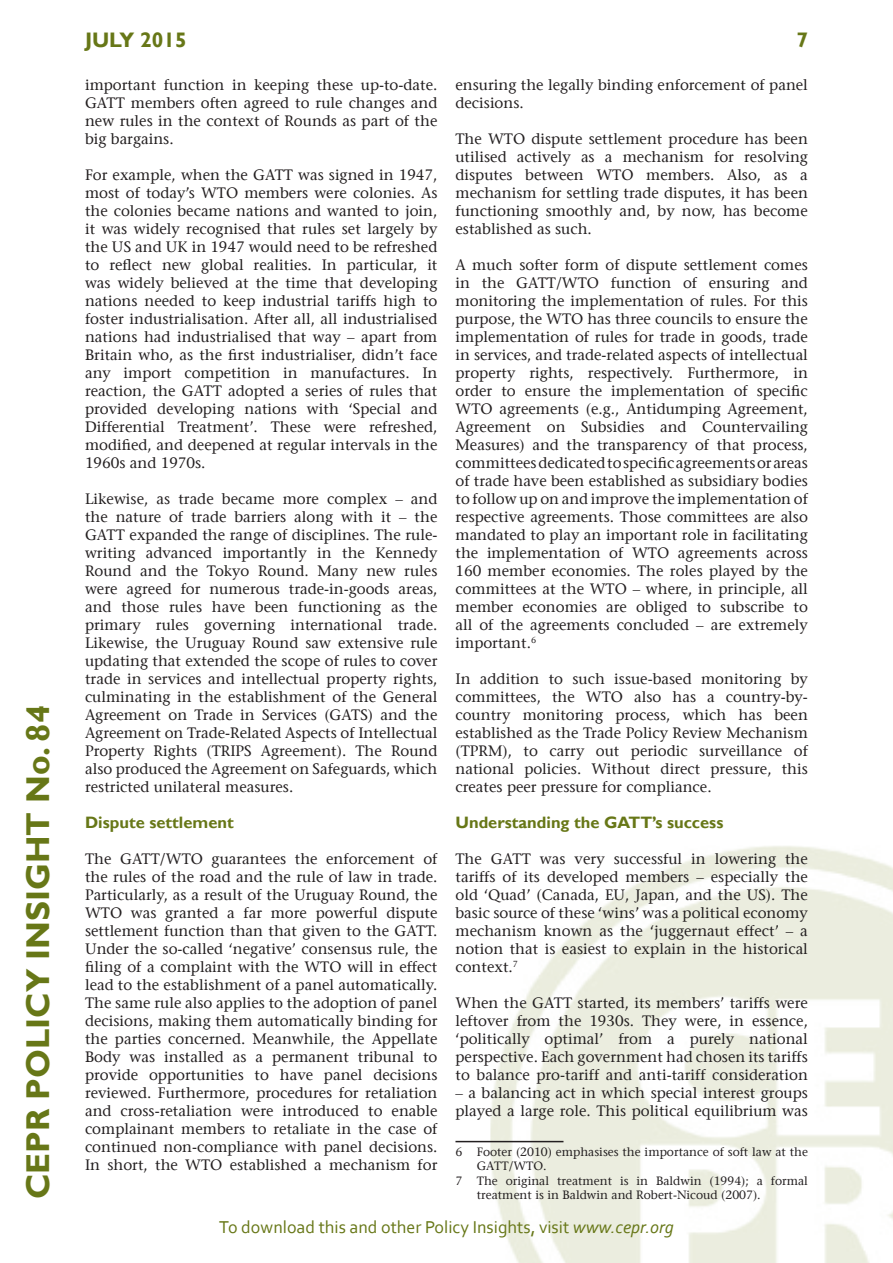
<style>
.page{position:relative;width:893px;height:1263px;background:#fff}
.page>*{position:absolute;margin:0;border:0;box-sizing:border-box;transform-origin:0 0}
.t1{font:700 33px "Gill Sans";color:#677717}
.t2{font:700 21px "Gill Sans";color:#677717}
.t3{font:18px "Corbel";color:#677717}
.t4{font:700 16.5px "Gill Sans";color:#677717}
.t5{font:15px/18px "Stone Serif";color:#231f20;text-align:justify}
.t6{font:12px "Stone Serif";color:#231f20}
.s1{font-style:italic}
</style>
<div class="page">
<img style="left:490px;top:846px;width:403px;height:417px">
<hr style="left:455px;top:1141px;width:108px;height:1px;background:#231f20">
<h1 class="t1" style="left:18px;top:1199px;width:496px;rotate:-90deg">CEPR POLICY INSIGHT No. 84</h1>
<h2 class="t2" style="left:85px;top:28px;width:103px">july 2015</h2>
<h2 class="t2" style="left:796px;top:28px;width:13px">7</h2>
<p class="t5" style="left:85px;top:76px;width:354px">important function in keeping these up-to-date.<br>GATT members often agreed to rule changes and new rules in the context of Rounds as part of the big bargains.</p>
<p class="t5" style="left:85px;top:166px;width:354px">For example, when the GATT was signed in 1947, most of today’s WTO members were colonies. As the colonies became nations and wanted to join, it was widely recognised that rules set largely by the US and UK in 1947 would need to be refreshed to reflect new global realities. In particular, it was widely believed at the time that developing nations needed to keep industrial tariffs high to foster industrialisation. After all, all industrialised nations had industrialised that way – apart from Britain who, as the first industrialiser, didn’t face any import competition in manufactures. In reaction, the GATT adopted a series of rules that provided developing nations with ‘Special and Differential Treatment’. These were refreshed, modified, and deepened at regular intervals in the 1960s and 1970s.</p>
<p class="t5" style="left:85px;top:490px;width:354px">Likewise, as trade became more complex – and the nature of trade barriers along with it – the GATT expanded the range of disciplines. The rule&shy;writing advanced importantly in the Kennedy Round and the Tokyo Round. Many new rules were agreed for numerous trade-in-goods areas, and those rules have been functioning as the primary rules governing international trade.<br>Likewise, the Uruguay Round saw extensive rule updating that extended the scope of rules to cover trade in services and intellectual property rights, culminating in the establishment of the General Agreement on Trade in Services (GATS) and the Agreement on Trade-Related Aspects of Intellectual Property Rights (TRIPS Agreement). The Round also produced the Agreement on Safeguards, which restricted unilateral measures.</p>
<p class="t4" style="left:85px;top:813px;width:150px">Dispute settlement</p>
<p class="t5" style="left:85px;top:850px;width:354px">The GATT/WTO guarantees the enforcement of the rules of the road and the rule of law in trade.<br>Particularly, as a result of the Uruguay Round, the WTO was granted a far more powerful dispute settlement function than that given to the GATT.<br>Under the so-called ‘negative’ consensus rule, the filing of a complaint with the WTO will in effect lead to the establishment of a panel automatically.<br>The same rule also applies to the adoption of panel decisions, making them automatically binding for the parties concerned. Meanwhile, the Appellate Body was installed as a permanent tribunal to provide opportunities to have panel decisions reviewed. Furthermore, procedures for retaliation and cross-retaliation were introduced to enable complainant members to retaliate in the case of continued non-compliance with panel decisions.<br>In short, the WTO established a mechanism for</p>
<p class="t5" style="left:455px;top:76px;width:354px">ensuring the legally binding enforcement of panel decisions.</p>
<p class="t5" style="left:455px;top:130px;width:354px">The WTO dispute settlement procedure has been utilised actively as a mechanism for resolving disputes between WTO members. Also, as a mechanism for settling trade disputes, it has been functioning smoothly and, by now, has become established as such.</p>
<p class="t5" style="left:455px;top:256px;width:354px">A much softer form of dispute settlement comes in the GATT/WTO function of ensuring and monitoring the implementation of rules. For this purpose, the WTO has three councils to ensure the implementation of rules for trade in goods, trade in services, and trade-related aspects of intellectual property rights, respectively. Furthermore, in order to ensure the implementation of specific WTO agreements (e.g., Antidumping Agreement, Agreement on Subsidies and Countervailing Measures) and the transparency of that process, committees dedicated to specific agreements or areas of trade have been established as subsidiary bodies to follow up on and improve the implementation of respective agreements. Those committees are also mandated to play an important role in facilitating the implementation of WTO agreements across 160 member economies. The roles played by the committees at the WTO – where, in principle, all member economies are obliged to subscribe to all of the agreements concluded – are extremely important.<sup>6</sup></p>
<p class="t5" style="left:455px;top:670px;width:354px">In addition to such issue-based monitoring by committees, the WTO also has a country-by&shy;country monitoring process, which has been established as the Trade Policy Review Mechanism (TPRM), to carry out periodic surveillance of national policies. Without direct pressure, this creates peer pressure for compliance.</p>
<p class="t4" style="left:455px;top:813px;width:269px">Understanding the GATT’s success</p>
<p class="t5" style="left:455px;top:850px;width:354px">The GATT was very successful in lowering the tariffs of its developed members – especially the old ‘Quad’ (Canada, EU, Japan, and the US). The basic source of these ‘wins’ was a political economy mechanism known as the ‘juggernaut effect’ – a notion that is easiest to explain in the historical context.<sup>7</sup></p>
<p class="t5" style="left:455px;top:994px;width:354px">When the GATT started, its members’ tariffs were leftover from the 1930s. They were, in essence, ‘politically optimal’ from a purely national perspective. Each government had chosen its tariffs to balance pro-tariff and anti-tariff consideration</p>
<p class="t5" style="left:455px;top:1084px;width:354px">– a balancing act in which special interest groups played a large role. This political equilibrium was</p>
<p class="t6" style="left:455px;top:1145px;width:354px">6 Footer (2010) emphasises the importance of soft law at the</p>
<p class="t6" style="left:477px;top:1159px;width:71px">GATT/WTO.</p>
<p class="t6" style="left:455px;top:1173px;width:354px">7 The original treatment is in Baldwin (1994); a formal</p>
<p class="t6" style="left:477px;top:1188px;width:285px">treatment is in Baldwin and Robert-Nicoud (2007).</p>
<p class="t3" style="left:219px;top:1216px;width:456px">To download this and other Policy Insights, visit <span class="s1">www.cepr.org</span></p>
</div>
